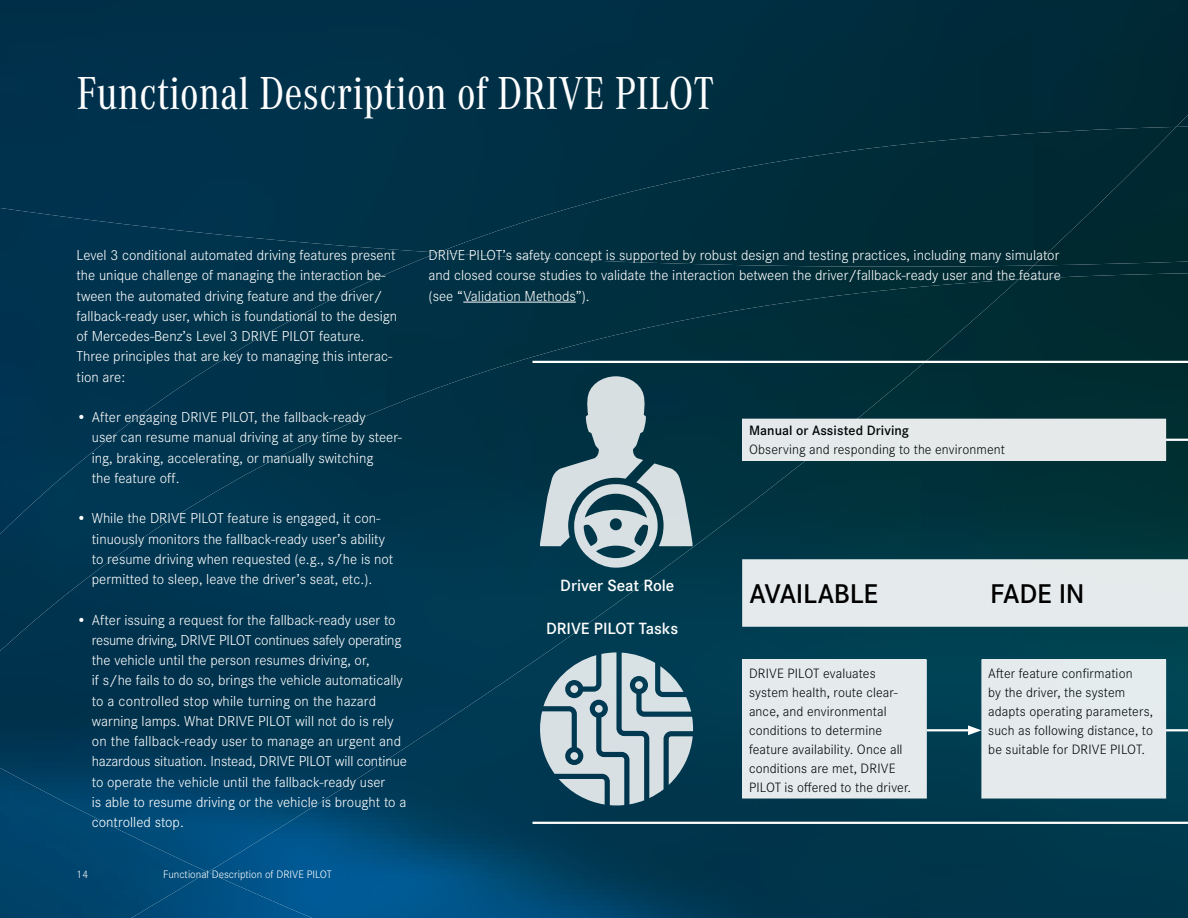
<style>
.page{position:relative;width:1188px;height:918px;background:#fff}
.page>*{position:absolute;margin:0;border:0;box-sizing:border-box;transform-origin:0 0}
.t1{font:48px "Daimler CAC";color:#fff}
.t2{font:600 28.2px "Daimler CS";letter-spacing:-.01em;color:#000}
.t3{font:600 16.95px "Daimler CS";letter-spacing:-.005em;color:#fff}
.t4{font:300 15px/20.2px "Daimler CS";color:#fff}
.t5{font:300 14.1px/19px "Daimler CS";letter-spacing:.01em;color:#000}
.t6{font:600 14.1px "Daimler CS";letter-spacing:.005em;color:#000}
.t7{font:300 11.25px "Daimler CS";color:#fff}
</style>
<div class="page">
<img style="left:0;top:0;width:1188px;height:208px">
<div style="left:0;top:208px;width:438px;height:45px;background:#00334d"></div>
<svg style="left:1176px;top:115px;width:12px;height:12px"></svg>
<img style="left:438px;top:127px;width:596px;height:126px">
<img style="left:0;top:253px;width:1034px;height:26px">
<div style="left:1034px;top:127px;width:154px;height:135px;background:#002831"></div>
<img style="left:1019px;top:262px;width:169px;height:11px">
<div style="left:0;top:872px;width:131px;height:46px;background:#00436b"></div>
<img style="left:0;top:279px;width:208px;height:593px">
<div style="left:131px;top:872px;width:77px;height:46px;background:#004b79"></div>
<img style="left:208px;top:273px;width:980px;height:645px">
<div style="left:742px;top:559px;width:446px;height:68px;background:#e5ebec"></div>
<hr style="left:533px;top:361px;width:655px;height:2px;background:#fff">
<hr style="left:533px;top:822px;width:655px;height:2px;background:#fff">
<div style="left:743px;top:660px;width:183px;height:138px;background:#e5ebed"></div>
<div style="left:742px;top:659px;width:185px;height:139px;border:1px solid #fff"></div>
<div style="left:743px;top:419px;width:423px;height:41px;background:#e5e9ea"></div>
<div style="left:742px;top:419px;width:424px;height:42px;border:1px solid #fff"></div>
<div style="left:982px;top:660px;width:184px;height:138px;background:#e5ebed"></div>
<div style="left:981px;top:659px;width:185px;height:139px;border:1px solid #fff"></div>
<hr style="left:1166px;top:439px;width:22px;height:2px;background:#fff">
<hr style="left:1166px;top:729px;width:22px;height:2px;background:#fff">
<hr style="left:927px;top:729px;width:45px;height:2px;background:#fff">
<svg style="left:968px;top:725px;width:13px;height:10px"></svg>
<svg style="left:540px;top:652px;width:153px;height:153px;background:#819da8"></svg>
<svg style="left:570px;top:685px;width:8px;height:8px"></svg>
<svg style="left:540px;top:376px;width:152px;height:192px;background:#64838d"></svg>
<hr style="left:463px;top:302px;width:113px;height:1px;background:#fff">
<h1 class="t1" style="left:77px;top:60px;width:639px">Functional Description of DRIVE PILOT</h1>
<p class="t4" style="left:77px;top:244px;width:322px">Level 3 conditional automated driving features present the unique challenge of managing the interaction be&shy;tween the automated driving feature and the driver/ fallback-ready user, which is foundational to the design of Mercedes-Benz’s Level 3 DRIVE PILOT feature.<br>Three principles that are key to managing this interac&shy;tion are:</p>
<p class="t4" style="left:92px;top:406px;width:312px;text-indent:-15px">• After engaging DRIVE PILOT, the fallback-ready<br>user can resume manual driving at any time by steer&shy;ing, braking, accelerating, or manually switching<br>the feature off.</p>
<p class="t4" style="left:92px;top:507px;width:303px;text-indent:-15px">• While the DRIVE PILOT feature is engaged, it con&shy;tinuously monitors the fallback-ready user’s ability to resume driving when requested (e.g., s/he is not permitted to sleep, leave the driver’s seat, etc.).</p>
<p class="t4" style="left:92px;top:609px;width:317px;text-indent:-15px">• After issuing a request for the fallback-ready user to resume driving, DRIVE PILOT continues safely operating the vehicle until the person resumes driving, or,<br>if s/he fails to do so, brings the vehicle automatically to a controlled stop while turning on the hazard warning lamps. What DRIVE PILOT will not do is rely on the fallback-ready user to manage an urgent and hazardous situation. Instead, DRIVE PILOT will continue to operate the vehicle until the fallback-ready user<br>is able to resume driving or the vehicle is brought to a controlled stop.</p>
<p class="t7" style="left:77px;top:866px;width:13px">14</p>
<p class="t7" style="left:163px;top:866px;width:170px">Functional Description of DRIVE PILOT</p>
<p class="t4" style="left:429px;top:244px;width:634px;text-align:justify">DRIVE PILOT’s safety concept is supported by robust design and testing practices, including many simulator and closed course studies to validate the interaction between the driver/fallback-ready user and the feature (see “Validation Methods”).</p>
<p class="t3" style="left:560px;top:572px;width:116px">Driver Seat Role</p>
<p class="t3" style="left:546px;top:616px;width:133px">DRIVE PILOT Tasks</p>
<p class="t6" style="left:749px;top:420px;width:162px">Manual or Assisted Driving</p>
<p class="t5" style="left:749px;top:439px;width:257px">Observing and responding to the environment</p>
<h2 class="t2" style="left:750px;top:572px;width:130px">AVAILABLE</h2>
<h2 class="t2" style="left:990px;top:572px;width:96px">FADE IN</h2>
<p class="t5" style="left:749px;top:663px;width:164px">DRIVE PILOT evaluates system health, route clear&shy;ance, and environmental conditions to determine feature availability. Once all conditions are met, DRIVE<br>PILOT is offered to the driver.</p>
<p class="t5" style="left:988px;top:663px;width:166px">After feature confirmation<br>by the driver, the system adapts operating parameters, such as following distance, to be suitable for DRIVE PILOT.</p>
</div>
